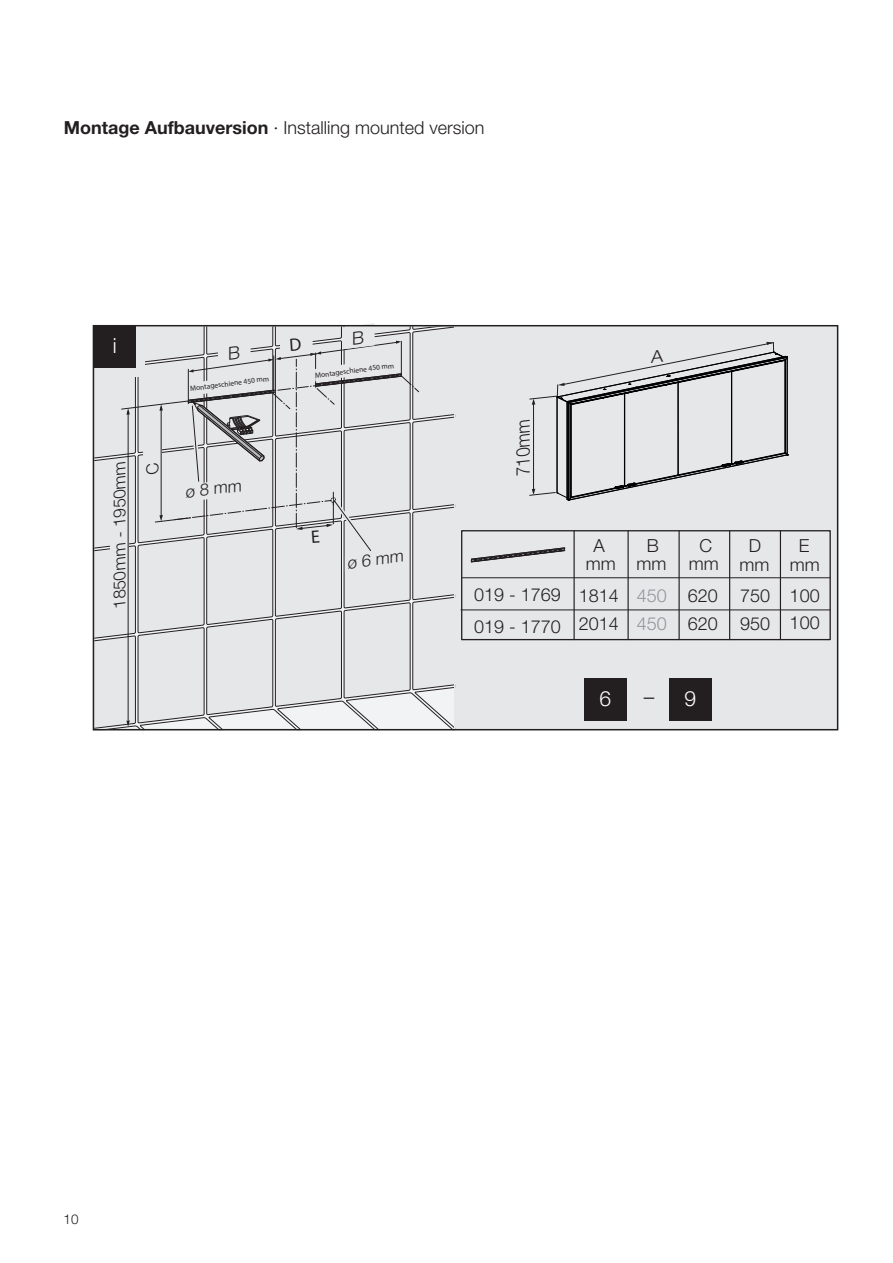
<style>
.page{position:relative;width:893px;height:1263px;background:#fff}
.page>*{position:absolute;margin:0;border:0;box-sizing:border-box;transform-origin:0 0}
.t1{font:300 21px "Helvetica Neue LT Pro";color:#fff}
.t2{font:300 21px "Helvetica Neue LT Pro";color:#231f20}
.t3{font:300 19.05px "Helvetica Neue LT Pro";color:#231f20;scale:.89 1}
.t4{font:300 18px/28.5px "Helvetica Neue LT Pro";color:#231f20}
.t5{font:300 18px/28.5px "Helvetica Neue LT Pro";color:#939598}
.t6{font:300 16.8px/33px "Helvetica Neue LT Pro";color:#231f20;text-align:right}
.t7{font:300 13.5px "Helvetica Neue LT Pro";color:#231f20}
.t8{font:7.5px "Myriad Pro";color:#231f20}
.s1{font-weight:700}
.s2{color:#fff}
</style>
<div class="page">
<div style="left:93px;top:325px;width:745px;height:405px;background:#e6e7e9"></div>
<svg style="left:95px;top:327px;width:358px;height:359px"></svg>
<div style="left:461px;top:530px;width:370px;height:110px;border:1px solid #231f20"></div>
<hr style="left:462px;top:577px;width:368px;height:1px;background:#231f20">
<hr style="left:461px;top:609px;width:369px;height:1px;background:#231f20">
<hr style="left:627px;top:531px;width:2px;height:109px;background:#231f20">
<hr style="left:678px;top:531px;width:2px;height:109px;background:#231f20">
<hr style="left:729px;top:531px;width:1px;height:109px;background:#231f20">
<hr style="left:573px;top:531px;width:2px;height:109px;background:#231f20">
<hr style="left:128px;top:411px;width:1px;height:309px;background:#231f20">
<svg style="left:95px;top:686px;width:359px;height:42px"></svg>
<svg style="left:471px;top:547px;width:94px;height:16px"></svg>
<hr style="left:533px;top:401px;width:1px;height:89px;background:#231f20">
<hr style="left:624px;top:394px;width:1px;height:92px;background:#000001">
<hr style="left:571px;top:405px;width:1px;height:92px;background:#000001">
<hr style="left:678px;top:382px;width:1px;height:93px;background:#000001">
<hr style="left:731px;top:371px;width:1px;height:93px;background:#000001">
<hr style="left:787px;top:358px;width:1px;height:97px;background:#000001">
<hr style="left:785px;top:360px;width:1px;height:93px;background:#000001">
<hr style="left:557px;top:397px;width:1px;height:96px;background:#000001">
<hr style="left:567px;top:402px;width:1px;height:97px;background:#000001">
<svg style="left:529px;top:452px;width:259px;height:49px"></svg>
<hr style="left:568px;top:402px;width:1px;height:98px;background:#000001">
<hr style="left:569px;top:403px;width:1px;height:97px;background:#000001">
<hr style="left:570px;top:404px;width:1px;height:94px;background:#000001">
<hr style="left:780px;top:531px;width:1px;height:109px;background:#231f20">
<div style="left:585px;top:679px;width:42px;height:42px;background:#231f20"></div>
<div style="left:670px;top:679px;width:42px;height:42px;background:#231f20"></div>
<div style="left:93px;top:326px;width:51px;height:51px;background:#e6e7e9"></div>
<div style="left:93px;top:326px;width:43px;height:42px;background:#231f20"></div>
<svg style="left:529px;top:342px;width:259px;height:63px"></svg>
<svg style="left:110px;top:323px;width:309px;height:290px"></svg>
<p class="t4" style="left:64px;top:113px;width:422px"><span class="s1">Montage Aufbauversion</span> · Installing mounted version</p>
<p class="t1" style="left:113px;top:333px;width:5px">i</p>
<p class="t8" style="left:190px;top:384px;width:81px;rotate:-7deg">Montageschiene 450 mm</p>
<p class="t6" style="left:103px;top:608px;width:151px;rotate:-90deg">1850mm - 1950mm<br>C</p>
<p class="t6" style="left:183px;top:475px;width:58px;rotate:-7deg">ø 8 mm</p>
<p class="t8" style="left:315px;top:371px;width:81px;rotate:-7deg">Montageschiene 450 mm</p>
<p class="t6" style="left:345px;top:546px;width:58px;rotate:-7deg">ø 6 mm</p>
<p class="t3" style="left:511px;top:475px;width:68px;rotate:-90deg">710mm</p>
<p class="t4" style="left:474px;top:578px;width:88px;line-height:32.1px">019 - 1769<br>019 - 1770</p>
<p class="t4" style="left:586px;top:537px;width:82px;line-height:17.7px;text-indent:61px">B mm mm</p>
<p class="t4" style="left:593px;top:531px;width:13px">A</p>
<p class="t4" style="left:689px;top:537px;width:31px;line-height:17.7px;text-align:center">C mm</p>
<p class="t4" style="left:749px;top:531px;width:14px">D</p>
<p class="t4" style="left:740px;top:550px;width:31px">mm</p>
<p class="t4" style="left:579px;top:580px;width:42px">1814<br>2014</p>
<p class="t5" style="left:637px;top:580px;width:32px">450<br>450</p>
<p class="t4" style="left:688px;top:580px;width:32px">620<br>620</p>
<p class="t4" style="left:740px;top:580px;width:32px">750<br>950</p>
<p class="t4" style="left:799px;top:531px;width:12px">E</p>
<p class="t4" style="left:790px;top:581px;width:32px;line-height:27.5px">100<br>100</p>
<p class="t4" style="left:790px;top:549px;width:31px">mm</p>
<p class="t1" style="left:599px;top:686px;width:13px">6</p>
<p class="t2" style="left:644px;top:684px;width:54px">– <span class="s2">9</span></p>
<p class="t7" style="left:64px;top:1211px;width:17px">10</p>
</div>
